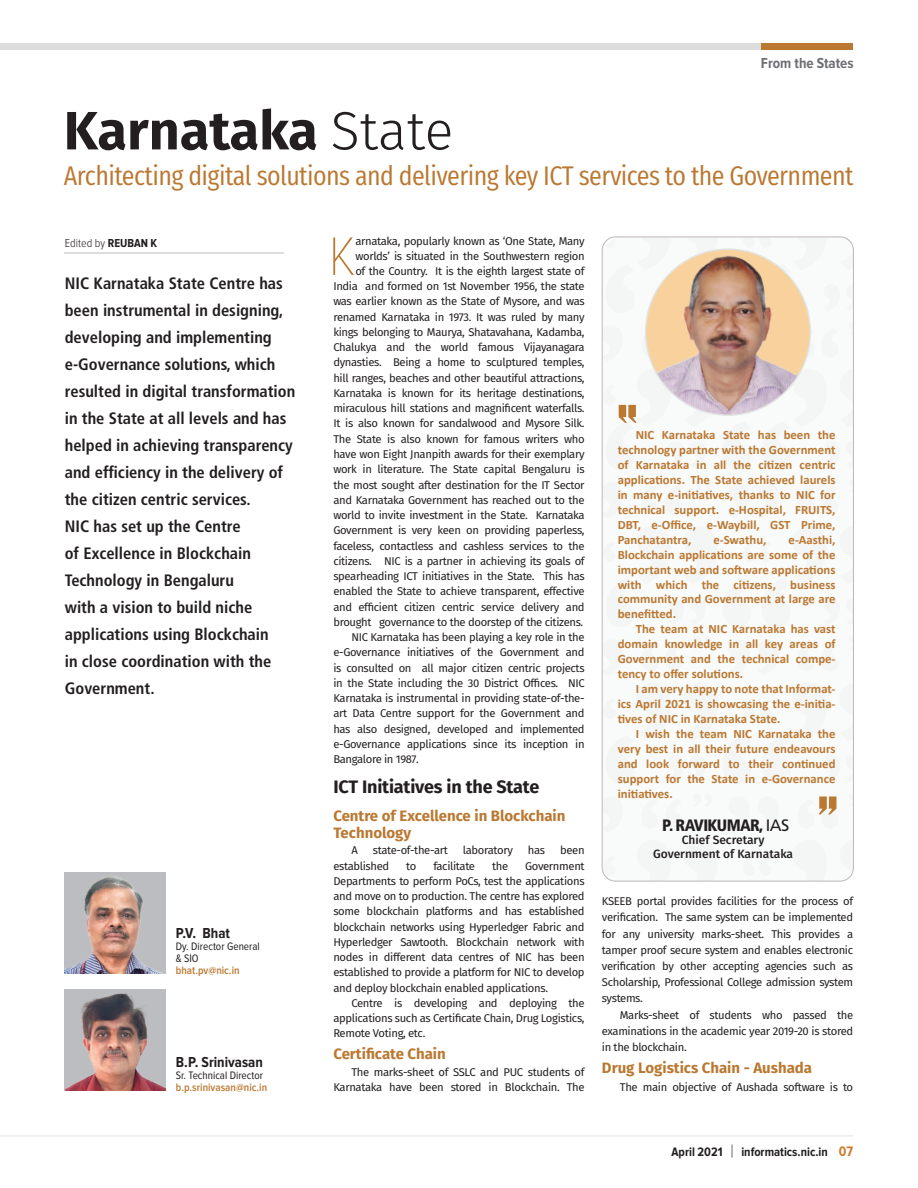
<style>
.page{position:relative;width:918px;height:1188px;background:#fff}
.page>*{position:absolute;margin:0;border:0;box-sizing:border-box;transform-origin:0 0}
.t1{font:100 56.25px "Proxima Nova Cond";color:#ba7831}
.t2{font:700 54px "Fira Sans";color:#231f20}
.t3{font:27px "Fira Sans Condensed";letter-spacing:-.02em;color:#ba7831}
.t4{font:700 18px "Fira Sans";letter-spacing:-.01em;color:#231f20}
.t5{font:700 condensed 16.5px/27px "Frutiger LT Std";color:#231f20}
.t6{font:900 condensed 16.5px "Frutiger LT Std";letter-spacing:-.04em;color:#231f20}
.t7{font:700 15px/17px "Fira Sans";color:#ba7831}
.t8{font:700 15px "Proxima Nova Cond";color:#231f20}
.t9{font:700 15px "Proxima Nova Cond";color:#6d6f72}
.t10{font:700 12.75px/15px "Calibri";color:#ba7831;text-align:justify}
.t11{font:700 12.75px "Proxima Nova Cond";color:#231f20}
.t12{font:500 12px/13.5px "Fira Sans";color:#231f20;text-align:center}
.t13{font:300 12px "Proxima Nova Cond";color:#231f20}
.t14{font:11.25px/15.3px "Fira Sans";letter-spacing:-.03em;color:#231f20;text-align:justify}
.t15{font:11.25px/12px "Proxima Nova Cond";color:#231f20}
.t16{font:600 11.25px "Proxima Nova Cond";color:#ba7831}
.s1{font-weight:300}
.s2{font-weight:700}
.s3{font-weight:400;font-stretch:normal}
.s4{font-size:14.25px;color:#ce7c29}
</style>
<div class="page">
<hr style="left:0;top:1136px;width:853px;height:1px;background:#e2e3e3">
<svg style="left:732px;top:1144px;width:1px;height:14px"></svg>
<div style="left:0;top:43px;width:762px;height:6px;background:#dedddd"></div>
<div style="left:762px;top:43px;width:91px;height:6px;background:#ba7831"></div>
<img style="left:65px;top:990px;width:101px;height:101px">
<img style="left:65px;top:873px;width:99px;height:101px">
<svg style="left:602px;top:237px;width:251px;height:644px"></svg>
<div style="left:602px;top:237px;width:252px;height:644px;border:1px solid #bdb8b7;border-radius:13px"></div>
<img style="left:646px;top:249px;width:164px;height:166px">
<svg style="left:619px;top:405px;width:18px;height:18px"></svg>
<svg style="left:819px;top:796px;width:17px;height:18px"></svg>
<hr style="left:65px;top:252px;width:219px;height:2px;background:#231f20">
<h3 class="t9" style="left:761px;top:54px;width:94px">From the States</h3>
<h2 class="t2" style="left:64px;top:85px;width:391px">Karnataka <span class="s1">State</span></h2>
<h3 class="t3" style="left:64px;top:151px;width:791px">Architecting digital solutions and delivering key ICT services to the Government</h3>
<p class="t13" style="left:65px;top:236px;width:94px">Edited by <span class="s2">REUBAN K</span></p>
<p class="t5" style="left:65px;top:270px;width:232px">NIC Karnataka State Centre has been instrumental in designing, developing and implementing e-Governance solutions, which resulted in digital transformation in the State at all levels and has helped in achieving transparency and efficiency in the delivery of the citizen centric services.<br>NIC has set up the Centre<br>of Excellence in Blockchain<br>Technology in Bengaluru<br>with a vision to build niche applications using Blockchain<br>in close coordination with the<br>Government.</p>
<h3 class="t8" style="left:176px;top:925px;width:56px">P.V. Bhat</h3>
<p class="t15" style="left:176px;top:941px;width:85px">Dy. Director General &amp; SIO</p>
<p class="t16" style="left:176px;top:965px;width:65px">bhat.pv@nic.in</p>
<h3 class="t8" style="left:176px;top:1053px;width:89px">B.P. Srinivasan</h3>
<p class="t15" style="left:176px;top:1070px;width:89px">Sr. Technical Director</p>
<p class="t16" style="left:176px;top:1082px;width:93px">b.p.srinivasan@nic.in</p>
<h1 class="t1" style="left:329px;top:225px;width:28px">K</h1>
<p class="t14" style="left:355px;top:233px;width:231px">arnataka, popularly known as ‘One State, Many</p>
<p class="t14" style="left:355px;top:248px;width:231px">worlds’ is situated in the Southwestern region</p>
<p class="t14" style="left:355px;top:263px;width:231px">of the Country. It is the eighth largest state of</p>
<p class="t14" style="left:333px;top:278px;width:253px">India and formed on 1st November 1956, the state</p>
<p class="t14" style="left:333px;top:294px;width:253px">was earlier known as the State of Mysore, and was</p>
<p class="t14" style="left:333px;top:309px;width:253px">renamed Karnataka in 1973. It was ruled by many</p>
<p class="t14" style="left:333px;top:324px;width:253px">kings belonging to Maurya, Shatavahana, Kadamba,</p>
<p class="t14" style="left:333px;top:339px;width:253px">Chalukya and the world famous Vijayanagara</p>
<p class="t14" style="left:333px;top:355px;width:253px">dynasties. Being a home to sculptured temples,</p>
<p class="t14" style="left:333px;top:370px;width:253px">hill ranges, beaches and other beautiful attractions,</p>
<p class="t14" style="left:333px;top:385px;width:253px">Karnataka is known for its heritage destinations,</p>
<p class="t14" style="left:333px;top:400px;width:253px">miraculous hill stations and magnificent waterfalls.</p>
<p class="t14" style="left:333px;top:416px;width:253px">It is also known for sandalwood and Mysore Silk.</p>
<p class="t14" style="left:333px;top:431px;width:253px">The State is also known for famous writers who</p>
<p class="t14" style="left:333px;top:446px;width:253px">have won Eight Jnanpith awards for their exemplary</p>
<p class="t14" style="left:333px;top:461px;width:253px">work in literature. The State capital Bengaluru is</p>
<p class="t14" style="left:333px;top:477px;width:253px">the most sought after destination for the IT Sector</p>
<p class="t14" style="left:333px;top:492px;width:253px">and Karnataka Government has reached out to the</p>
<p class="t14" style="left:333px;top:507px;width:253px">world to invite investment in the State. Karnataka</p>
<p class="t14" style="left:333px;top:522px;width:253px">Government is very keen on providing paperless,</p>
<p class="t14" style="left:333px;top:538px;width:253px">faceless, contactless and cashless services to the</p>
<p class="t14" style="left:333px;top:553px;width:253px">citizens. NIC is a partner in achieving its goals of</p>
<p class="t14" style="left:333px;top:568px;width:253px">spearheading ICT initiatives in the State. This has</p>
<p class="t14" style="left:333px;top:583px;width:253px">enabled the State to achieve transparent, effective</p>
<p class="t14" style="left:333px;top:599px;width:253px">and efficient citizen centric service delivery and</p>
<p class="t14" style="left:333px;top:614px;width:252px">brought governance to the doorstep of the citizens.</p>
<p class="t14" style="left:351px;top:629px;width:235px">NIC Karnataka has been playing a key role in the</p>
<p class="t14" style="left:333px;top:644px;width:253px">e-Governance initiatives of the Government and</p>
<p class="t14" style="left:333px;top:660px;width:253px">is consulted on all major citizen centric projects</p>
<p class="t14" style="left:333px;top:675px;width:253px">in the State including the 30 District Offices. NIC</p>
<p class="t14" style="left:333px;top:690px;width:253px">Karnataka is instrumental in providing state-of-the-</p>
<p class="t14" style="left:333px;top:705px;width:253px">art Data Centre support for the Government and</p>
<p class="t14" style="left:333px;top:721px;width:253px">has also designed, developed and implemented</p>
<p class="t14" style="left:333px;top:736px;width:253px">e-Governance applications since its inception in</p>
<p class="t14" style="left:333px;top:751px;width:87px">Bangalore in 1987.</p>
<h3 class="t4" style="left:333px;top:772px;width:207px">ICT Initiatives in the State</h3>
<h3 class="t7" style="left:333px;top:806px;width:234px">Centre of Excellence in Blockchain<br>Technology</h3>
<p class="t14" style="left:351px;top:842px;width:8px">A</p>
<p class="t14" style="left:373px;top:842px;width:77px">state-of-the-art</p>
<p class="t14" style="left:463px;top:842px;width:51px">laboratory</p>
<p class="t14" style="left:528px;top:842px;width:19px">has</p>
<p class="t14" style="left:560px;top:842px;width:26px">been</p>
<p class="t14" style="left:333px;top:858px;width:57px">established</p>
<p class="t14" style="left:406px;top:858px;width:12px">to</p>
<p class="t14" style="left:433px;top:858px;width:43px">facilitate</p>
<p class="t14" style="left:492px;top:858px;width:18px">the</p>
<p class="t14" style="left:333px;top:858px;width:253px;text-indent:192px">Government Departments to perform PoCs, test the applications and move on to production. The centre has explored some blockchain platforms and has established blockchain networks using Hyperledger Fabric and Hyperledger Sawtooth. Blockchain network with nodes in different data centres of NIC has been established to provide a platform for NIC to develop and deploy blockchain enabled applications.</p>
<p class="t14" style="left:333px;top:995px;width:253px;text-indent:18px">Centre is developing and deploying the applications such as Certificate Chain, Drug Logistics, Remote Voting, etc.</p>
<h3 class="t7" style="left:333px;top:1044px;width:114px">Certificate Chain</h3>
<p class="t14" style="left:333px;top:1064px;width:253px;text-align:right">The marks-sheet of SSLC and PUC students of<br>Karnataka have been stored in Blockchain. The</p>
<p class="t10" style="left:618px;top:426px;width:219px;text-indent:18px">NIC Karnataka State has been the technology partner with the Government of Karnataka in all the citizen centric applications. The State achieved laurels in many e-initiatives, thanks to NIC for technical support. e-Hospital, FRUITS, DBT, e-Office, e-Waybill, GST Prime, Panchatantra,</p>
<p class="t10" style="left:618px;top:531px;width:219px;text-indent:171px">e-Aasthi, Blockchain applications are some of the important web and software applications with which the citizens, business community and Government at large are benefitted.</p>
<p class="t10" style="left:618px;top:621px;width:219px;text-indent:18px">The team at NIC Karnataka has vast domain knowledge in all key areas of Government and the technical compe&shy;tency to offer solutions.</p>
<p class="t10" style="left:618px;top:681px;width:219px;text-indent:18px">I am very happy to note that Informat&shy;ics April 2021 is showcasing the e-initia&shy;tives of NIC in Karnataka State.</p>
<p class="t10" style="left:618px;top:726px;width:219px;text-indent:18px">I wish the team NIC Karnataka the very best in all their future endeavours and look forward to their continued support for the State in e-Governance initiatives.</p>
<h3 class="t6" style="left:662px;top:815px;width:129px">P. RAVIKUMAR, <span class="s3">IAS</span></h3>
<p class="t12" style="left:653px;top:833px;width:142px">Chief Secretary<br>Government of Karnataka</p>
<p class="t10" style="left:713px;top:531px;width:55px">e-Swathu,</p>
<p class="t14" style="left:602px;top:893px;width:253px;line-height:16.2px">KSEEB portal provides facilities for the process of verification. The same system can be implemented for any university marks-sheet. This provides a tamper proof secure system and enables electronic verification by other accepting agencies such as Scholarship, Professional College admission system systems.</p>
<p class="t14" style="left:602px;top:1006px;width:253px;line-height:16.2px;text-indent:18px">Marks-sheet of students who passed the examinations in the academic year 2019-20 is stored in the blockchain.</p>
<h3 class="t7" style="left:602px;top:1059px;width:212px">Drug Logistics Chain - Aushada</h3>
<p class="t14" style="left:620px;top:1079px;width:235px">The main objective of Aushada software is to</p>
<p class="t11" style="left:672px;top:1144px;width:53px">April 2021</p>
<p class="t11" style="left:741px;top:1144px;width:113px">informatics.nic.in <span class="s4">07</span></p>
</div>
